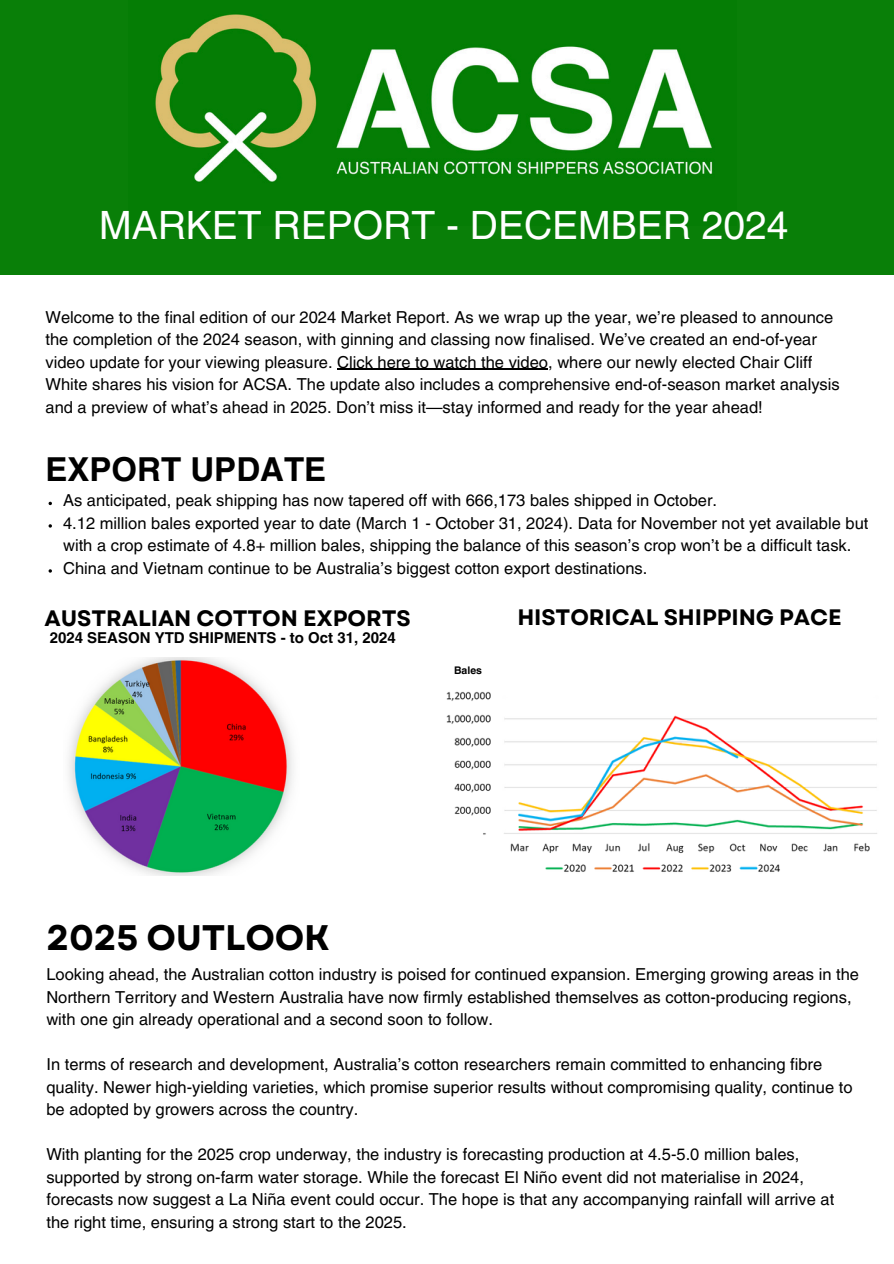
<style>
.page{position:relative;width:894px;height:1264px;background:#fff}
.page>*{position:absolute;margin:0;border:0;box-sizing:border-box;transform-origin:0 0}
.t1{font:39px "Helvetica LT Pro";color:#fff}
.t2{font:700 35.55px "Garet";letter-spacing:-.005em;color:#000}
.t3{font:700 33px "Helvetica LT Pro";color:#000}
.t4{font:700 22.35px "Garet";letter-spacing:-.005em;color:#000}
.t5{font:16.5px/22.5px "Helvetica LT Pro";color:#000}
.t6{font:700 15px "Helvetica LT Pro";color:#000}
.t7{font:700 10.5px "Helvetica LT Pro";color:#000}
</style>
<div class="page">
<div style="left:0;top:0;width:893px;height:275px;background:#097f08"></div>
<img style="left:155px;top:14px;width:557px;height:168px">
<img style="left:446px;top:691px;width:431px;height:181px">
<img style="left:68px;top:657px;width:225px;height:218px">
<hr style="left:337px;top:369px;width:211px;height:1px;background:#000">
<h2 class="t1" style="left:99px;top:211px;width:690px">MARKET REPORT - DECEMBER 2024</h2>
<h6 class="t5" style="left:45px;top:307px;width:795px">Welcome to the final edition of our 2024 Market Report. As we wrap up the year, we’re pleased to announce the completion of the 2024 season, with ginning and classing now finalised. We’ve created an end-of-year video update for your viewing pleasure. Click here to watch the video, where our newly elected Chair Cliff White shares his vision for ACSA. The update also includes a comprehensive end-of-season market analysis and a preview of what’s ahead in 2025. Don’t miss it—stay informed and ready for the year ahead!</h6>
<p class="t3" style="left:45px;top:457px;width:282px">EXPORT UPDATE</p>
<h4 class="t5" style="left:63px;top:491px;width:655px">As anticipated, peak shipping has now tapered off with 666,173 bales shipped in October.</h4>
<h4 class="t5" style="left:63px;top:513px;width:806px">4.12 million bales exported year to date (March 1 - October 31, 2024). Data for November not yet available but with a crop estimate of 4.8+ million bales, shipping the balance of this season’s crop won’t be a difficult task.</h4>
<p class="t5" style="left:63px;top:558px;width:585px">China and Vietnam continue to be Australia’s biggest cotton export destinations.</p>
<p class="t4" style="left:45px;top:602px;width:367px">AUSTRALIAN COTTON EXPORTS</p>
<h3 class="t6" style="left:50px;top:632px;width:347px">2024 SEASON YTD SHIPMENTS - to Oct 31, 2024</h3>
<p class="t7" style="left:454px;top:666px;width:30px">Bales</p>
<p class="t4" style="left:517px;top:601px;width:325px">HISTORICAL SHIPPING PACE</p>
<h1 class="t2" style="left:46px;top:911px;width:285px">2025 OUTLOOK</h1>
<p class="t5" style="left:46px;top:964px;width:814px">Looking ahead, the Australian cotton industry is poised for continued expansion. Emerging growing areas in the<br>Northern Territory and Western Australia have now firmly established themselves as cotton-producing regions, with one gin already operational and a second soon to follow.</p>
<p class="t5" style="left:46px;top:1054px;width:807px">In terms of research and development, Australia’s cotton researchers remain committed to enhancing fibre quality. Newer high-yielding varieties, which promise superior results without compromising quality, continue to be adopted by growers across the country.</p>
<p class="t5" style="left:46px;top:1144px;width:789px">With planting for the 2025 crop underway, the industry is forecasting production at 4.5-5.0 million bales, supported by strong on-farm water storage. While the forecast El Niño event did not materialise in 2024, forecasts now suggest a La Niña event could occur. The hope is that any accompanying rainfall will arrive at the right time, ensuring a strong start to the 2025.</p>
</div>
